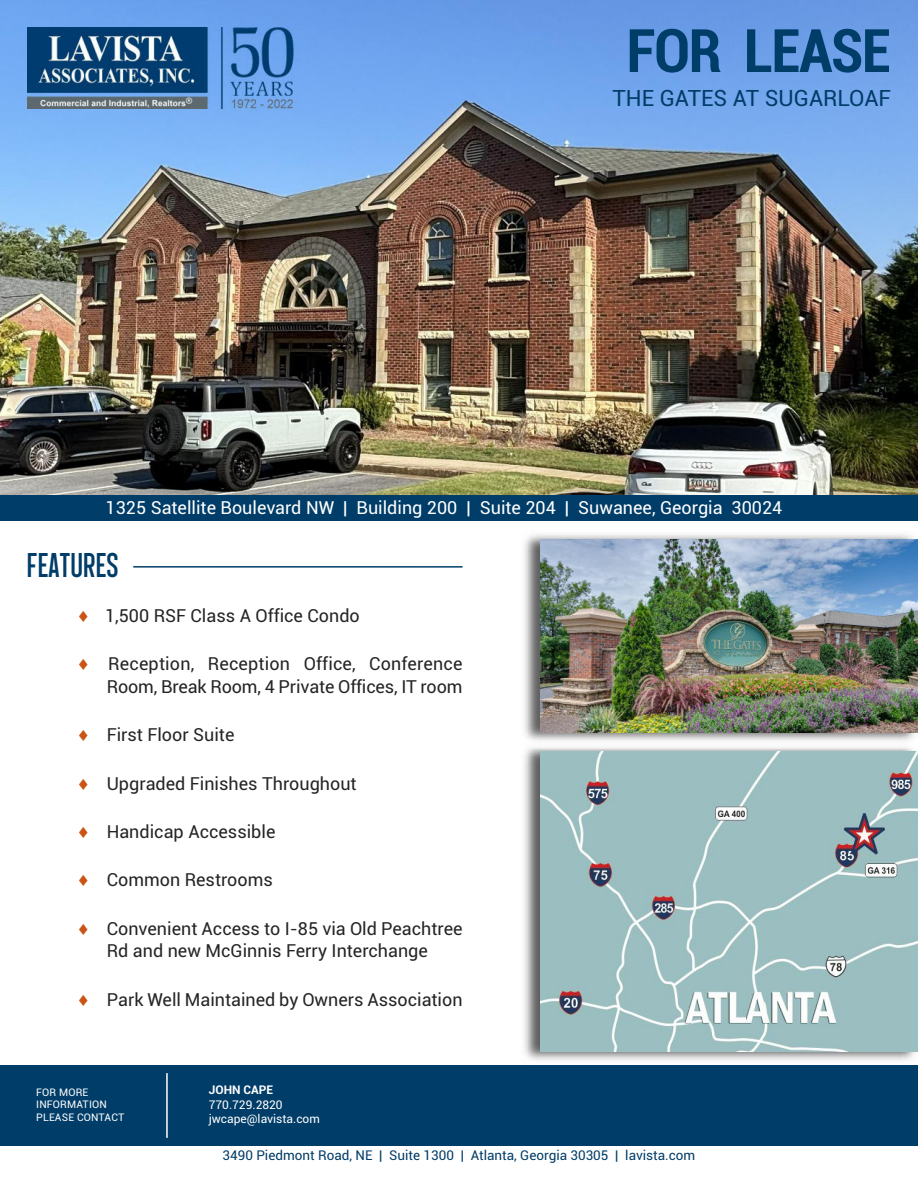
<style>
.page{position:relative;width:918px;height:1188px;background:#fff}
.page>*{position:absolute;margin:0;border:0;box-sizing:border-box;transform-origin:0 0}
.t1{font:700 condensed 60px "Roboto";letter-spacing:-.025em;color:#003d68}
.t2{font:30px "Workforce Sans PERSONALUSE";letter-spacing:.025em;color:#003d68}
.t3{font:22.5px "Roboto";color:#003d68}
.t4{font:18px/22.5px "Roboto";color:#262526}
.t5{font:18px "Roboto";color:#fff}
.t6{font:13.5px "Roboto";color:#003d68}
.t7{font:12px/14.4px "Roboto";color:#fff}
.t8{font:700 12px "Roboto";color:#fff}
.t9{font:10.5px/12.6px "Roboto";letter-spacing:.015em;color:#fff}
</style>
<div class="page">
<img style="left:0;top:0;width:918px;height:495px">
<div style="left:0;top:1065px;width:918px;height:81px;background:#003d68"></div>
<hr style="left:166px;top:1073px;width:2px;height:65px;background:#fff">
<hr style="left:133px;top:566px;width:330px;height:2px;background:#003d68">
<div style="left:0;top:495px;width:918px;height:26px;background:#003d68"></div>
<img style="left:27px;top:27px;width:272px;height:81px">
<img style="left:524px;top:534px;width:394px;height:207px">
<img style="left:540px;top:540px;width:378px;height:193px">
<img style="left:524px;top:747px;width:393px;height:314px">
<img style="left:540px;top:752px;width:378px;height:300px">
<h1 class="t1" style="left:626px;top:16px;width:266px">FOR LEASE</h1>
<p class="t3" style="left:612px;top:89px;width:280px">THE GATES AT SUGARLOAF</p>
<p class="t5" style="left:106px;top:501px;width:678px">1325 Satellite Boulevard NW | Building 200 | Suite 204 | Suwanee, Georgia 30024</p>
<h2 class="t2" style="left:27px;top:549px;width:93px">FEATURES</h2>
<p class="t4" style="left:105px;top:606px;width:256px">1,500 RSF Class A Office Condo</p>
<p class="t4" style="left:107px;top:654px;width:357px">Reception, Reception Office, Conference<br>Room, Break Room, 4 Private Offices, IT room</p>
<p class="t4" style="left:107px;top:725px;width:129px">First Floor Suite</p>
<p class="t4" style="left:107px;top:773px;width:251px">Upgraded Finishes Throughout</p>
<p class="t4" style="left:107px;top:822px;width:170px">Handicap Accessible</p>
<p class="t4" style="left:107px;top:870px;width:168px">Common Restrooms</p>
<p class="t4" style="left:107px;top:919px;width:357px">Convenient Access to I-85 via Old Peachtree<br>Rd and new McGinnis Ferry Interchange</p>
<p class="t4" style="left:107px;top:990px;width:357px">Park Well Maintained by Owners Association</p>
<p class="t9" style="left:36px;top:1086px;width:90px">FOR MORE<br>INFORMATION<br>PLEASE CONTACT</p>
<p class="t8" style="left:209px;top:1083px;width:66px">JOHN CAPE</p>
<p class="t7" style="left:209px;top:1098px;width:113px">770.729.2820 jwcape@lavista.com</p>
<p class="t6" style="left:223px;top:1150px;width:474px">3490 Piedmont Road, NE | Suite 1300 | Atlanta, Georgia 30305 | lavista.com</p>
</div>
